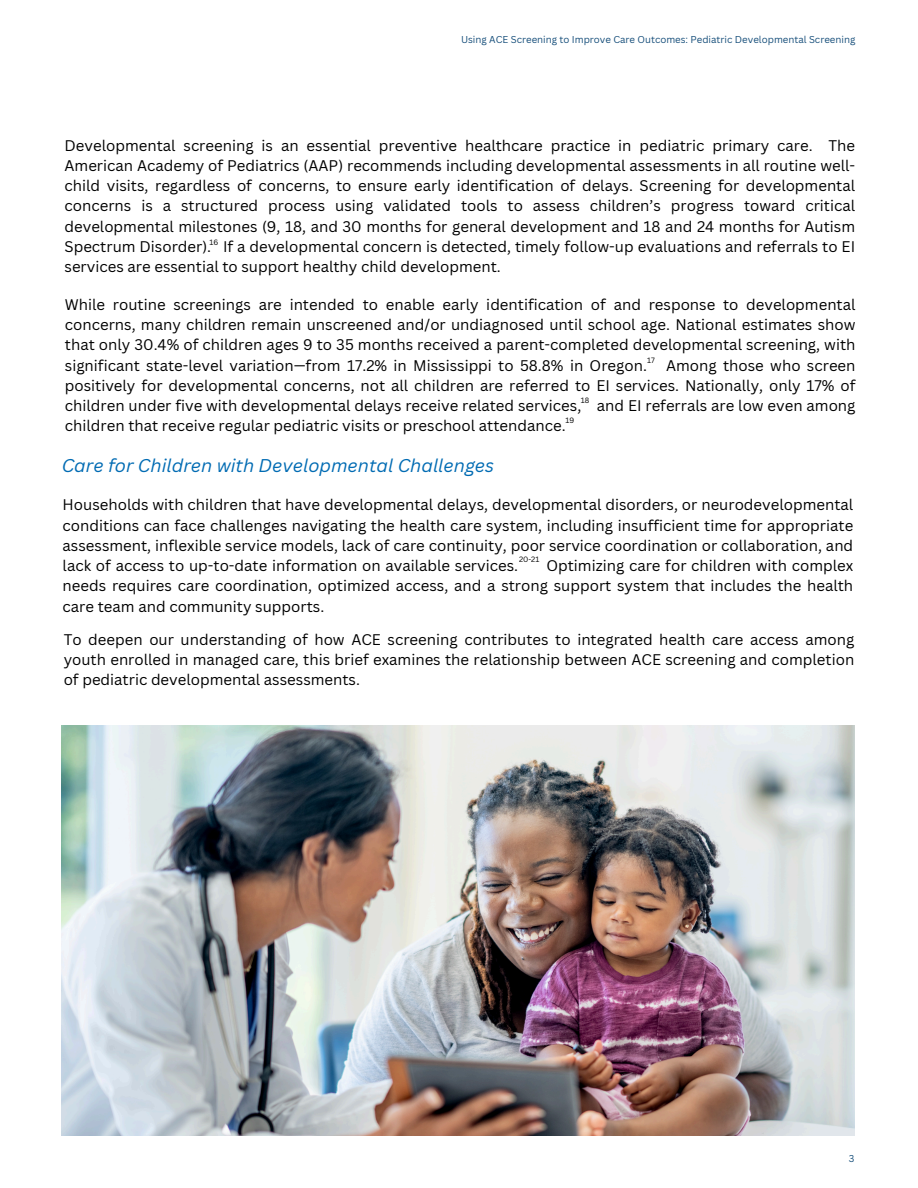
<style>
.page{position:relative;width:918px;height:1188px;background:#fff}
.page>*{position:absolute;margin:0;border:0;box-sizing:border-box;transform-origin:0 0}
.t1{font:italic 18px "Canva Sans";color:#006bb3}
.t2{font:15px/20.2px "Canva Sans";color:#000;text-align:justify}
.t3{font:9.75px "Canva Sans";color:#174f7b}
.t4{font:7.5px "Canva Sans";color:#000}
</style>
<div class="page">
<img style="left:62px;top:725px;width:793px;height:411px">
<h3 class="t3" style="left:461px;top:33px;width:396px">Using ACE Screening to Improve Care Outcomes: Pediatric Developmental Screening</h3>
<p class="t2" style="left:65px;top:135px;width:792px">Developmental screening is an essential preventive healthcare practice in pediatric primary care. The American Academy of Pediatrics (AAP) recommends including developmental assessments in all routine well&shy;child visits, regardless of concerns, to ensure early identification of delays. Screening for developmental concerns is a structured process using validated tools to assess children’s progress toward critical developmental milestones (9, 18, and 30 months for general development and 18 and 24 months for Autism Spectrum Disorder). If a developmental concern is detected, timely follow-up evaluations and referrals to EI services are essential to support healthy child development.</p>
<h2 class="t2" style="left:65px;top:294px;width:792px">While routine screenings are intended to enable early identification of and response to developmental concerns, many children remain unscreened and/or undiagnosed until school age. National estimates show that only 30.4% of children ages 9 to 35 months received a parent-completed developmental screening, with significant state-level variation—from 17.2% in Mississippi to 58.8% in Oregon.</h2>
<h1 class="t4" style="left:210px;top:237px;width:10px">16</h1>
<h2 class="t4" style="left:647px;top:355px;width:9px">17</h2>
<h2 class="t2" style="left:65px;top:355px;width:792px;text-indent:601px">Among those who screen positively for developmental concerns, not all children are referred to EI services. Nationally, only 17% of children under five with developmental delays receive related services, and EI referrals are low even among children that receive regular pediatric visits or preschool attendance.</h2>
<p class="t1" style="left:62px;top:453px;width:434px">Care for Children with Developmental Challenges</p>
<p class="t2" style="left:63px;top:494px;width:792px">Households with children that have developmental delays, developmental disorders, or neurodevelopmental conditions can face challenges navigating the health care system, including insufficient time for appropriate assessment, inflexible service models, lack of care continuity, poor service coordination or collaboration, and lack of access to up-to-date information on available services.</p>
<p class="t4" style="left:581px;top:395px;width:10px">18</p>
<h2 class="t4" style="left:566px;top:415px;width:10px">19</h2>
<p class="t4" style="left:519px;top:554px;width:22px">20-21</p>
<p class="t2" style="left:63px;top:555px;width:792px;text-indent:484px">Optimizing care for children with complex needs requires care coordination, optimized access, and a strong support system that includes the health care team and community supports.</p>
<p class="t2" style="left:64px;top:629px;width:792px">To deepen our understanding of how ACE screening contributes to integrated health care access among youth enrolled in managed care, this brief examines the relationship between ACE screening and completion of pediatric developmental assessments.</p>
<h2 class="t3" style="left:849px;top:1152px;width:7px">3</h2>
</div>
